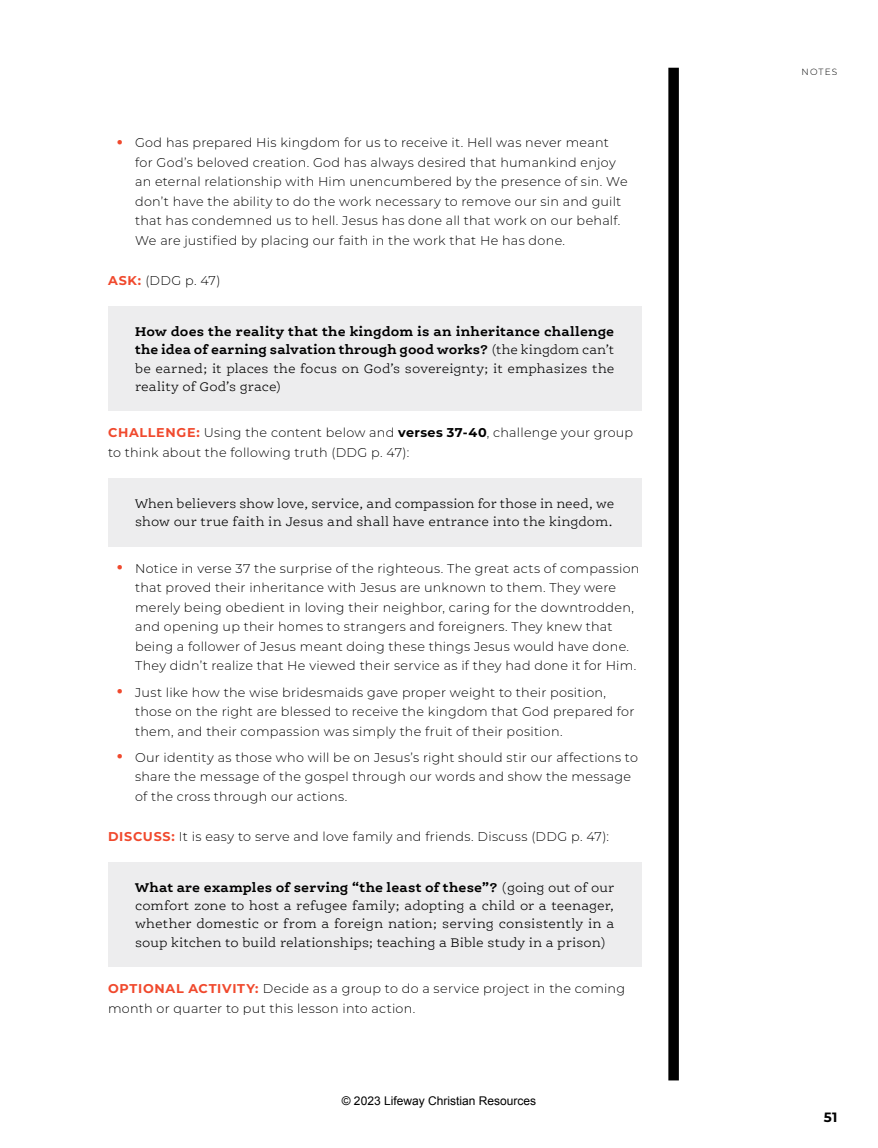
<style>
.page{position:relative;width:878px;height:1148px;background:#fff}
.page>*{position:absolute;margin:0;border:0;box-sizing:border-box;transform-origin:0 0}
.t1{font:300 13.5px/18px "Ernestine Pro";letter-spacing:.005em;color:#000}
.t2{font:700 13.5px/18px "Ernestine Pro";letter-spacing:.005em;color:#000;text-align:justify}
.t3{font:700 13.5px "Montserrat";color:#000}
.t4{font:300 12.75px/19.5px "Montserrat";letter-spacing:.02em;color:#000}
.t5{font:12px "Arial";color:#000}
.t6{font:300 9px "Montserrat";letter-spacing:.125em;color:#000}
.s1{font-size:36px;color:#f0492d}
.s2{font-weight:700;color:#f0492d}
.s3{font-weight:300}
.s4{font-weight:700}
</style>
<div class="page">
<div style="left:668px;top:68px;width:10px;height:1012px;background:#000"></div>
<div style="left:108px;top:306px;width:533px;height:105px;background:#ededee"></div>
<div style="left:108px;top:477px;width:533px;height:69px;background:#ededee"></div>
<div style="left:108px;top:861px;width:533px;height:105px;background:#ededee"></div>
<p class="t4" style="left:135px;top:133px;width:494px;text-indent:-20px"><span class="s1">•</span> God has prepared His kingdom for us to receive it. Hell was never meant for God’s beloved creation. God has always desired that humankind enjoy an eternal relationship with Him unencumbered by the presence of sin. We don’t have the ability to do the work necessary to remove our sin and guilt that has condemned us to hell. Jesus has done all that work on our behalf.<br>We are justified by placing our faith in the work that He has done.</p>
<p class="t4" style="left:108px;top:270px;width:114px"><span class="s2">ASK:</span> (DDG p. 47)</p>
<p class="t2" style="left:135px;top:322px;width:481px">How does the reality that the kingdom is an inheritance challenge the idea of earning salvation through good works? <span class="s3">(the kingdom can’t be earned; it places the focus on God’s sovereignty; it emphasizes the reality of God’s grace)</span></p>
<p class="t4" style="left:108px;top:422px;width:526px"><span class="s2">CHALLENGE:</span> Using the content below and <span class="s4">verses 37-40</span>, challenge your group to think about the following truth (DDG p. 47):</p>
<p class="t1" style="left:135px;top:494px;width:481px">When believers show love, service, and compassion for those in need, we show our true faith in Jesus and shall have entrance into the kingdom.</p>
<p class="t4" style="left:135px;top:558px;width:506px;text-indent:-20px"><span class="s1">•</span> Notice in verse 37 the surprise of the righteous. The great acts of compassion that proved their inheritance with Jesus are unknown to them. They were merely being obedient in loving their neighbor, caring for the downtrodden, and opening up their homes to strangers and foreigners. They knew that being a follower of Jesus meant doing these things Jesus would have done.<br>They didn’t realize that He viewed their service as if they had done it for Him.</p>
<p class="t4" style="left:135px;top:682px;width:501px;text-indent:-20px"><span class="s1">•</span> Just like how the wise bridesmaids gave proper weight to their position, those on the right are blessed to receive the kingdom that God prepared for them, and their compassion was simply the fruit of their position.</p>
<p class="t4" style="left:135px;top:747px;width:504px;text-indent:-20px"><span class="s1">•</span> Our identity as those who will be on Jesus’s right should stir our affections to share the message of the gospel through our words and show the message of the cross through our actions.</p>
<p class="t4" style="left:108px;top:826px;width:502px"><span class="s2">DISCUSS:</span> It is easy to serve and love family and friends. Discuss (DDG p. 47):</p>
<p class="t1" style="left:135px;top:878px;width:481px;text-align:justify"><span class="s4">What are examples of serving “the least of these”?</span> (going out of our comfort zone to host a refugee family; adopting a child or a teenager, whether domestic or from a foreign nation; serving consistently in a soup kitchen to build relationships; teaching a Bible study in a prison)</p>
<p class="t4" style="left:108px;top:978px;width:518px"><span class="s2">OPTIONAL ACTIVITY:</span> Decide as a group to do a service project in the coming month or quarter to put this lesson into action.</p>
<p class="t5" style="left:342px;top:1092px;width:196px">© 2023 Lifeway Christian Resources</p>
<p class="t6" style="left:801px;top:66px;width:37px">NOTES</p>
<p class="t3" style="left:824px;top:1107px;width:15px">51</p>
</div>
